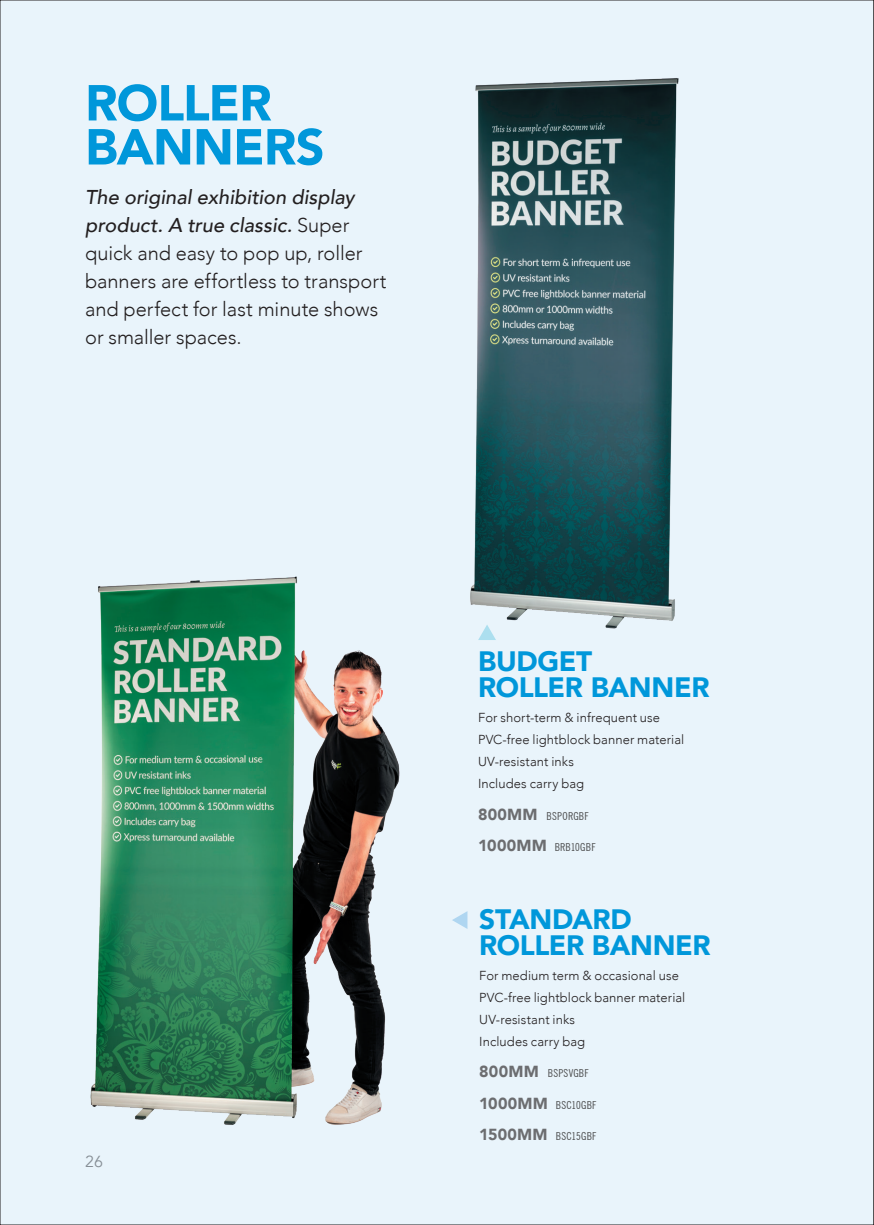
<style>
.page{position:relative;width:874px;height:1225px;background:#fff}
.page>*{position:absolute;margin:0;border:0;box-sizing:border-box;transform-origin:0 0}
.Fabric_Page_Headings_WL{font:900 50px/44px "Avenir";letter-spacing:-.015em;color:#0097da}
.Fabric_Product_Headings_WL{font:900 28px/26px "Avenir";letter-spacing:-.015em;color:#0097da}
.MQS_Body_Text{font:300 20px/28px "Avenir";color:#231f20}
.t1{font:16px "Avenir";color:#939598}
.Fabric_Descriptions_WL{font:300 13px/22px "Avenir";letter-spacing:.005em;color:#231f20}
.Fabric_Descriptions_WL-2{font:condensed 11px "News Gothic BT";letter-spacing:.025em;color:#4b4c4d}
.s1{font-weight:500;font-style:italic}
.s2{font-family:"Avenir";font-weight:900;font-stretch:normal;font-size:16px;color:#6c6d70}
</style>
<div class="page">
<div style="left:0;top:0;width:873px;height:1225px;background:#e9f4fb"></div>
<img style="left:470px;top:78px;width:209px;height:551px">
<svg style="left:478px;top:624px;width:17px;height:16px"></svg>
<svg style="left:452px;top:911px;width:15px;height:18px"></svg>
<img style="left:90px;top:576px;width:310px;height:549px">
<svg style="left:873px;top:0;width:1px;height:1225px"></svg>
<p class="Fabric_Page_Headings_WL" style="left:85px;top:80px;width:241px">ROLLER<br>BANNERS</p>
<p class="MQS_Body_Text" style="left:85px;top:183px;width:303px"><span class="s1">The original exhibition display product. A true classic.</span> Super quick and easy to pop up, roller banners are effortless to transport and perfect for last minute shows or smaller spaces.</p>
<p class="t1" style="left:85px;top:1151px;width:19px">26</p>
<p class="Fabric_Product_Headings_WL" style="left:478px;top:648px;width:233px">BUDGET<br>ROLLER BANNER</p>
<p class="Fabric_Descriptions_WL" style="left:478px;top:706px;width:207px">For short-term &amp; infrequent use<br>PVC-free lightblock banner material<br>UV-resistant inks<br>Includes carry bag</p>
<p class="Fabric_Descriptions_WL-2" style="left:478px;top:809px;width:112px"><span class="s2">800MM</span> BSPORGBF</p>
<p class="Fabric_Descriptions_WL-2" style="left:478px;top:840px;width:119px"><span class="s2">1000MM</span> BRB10GBF</p>
<p class="Fabric_Product_Headings_WL" style="left:479px;top:905px;width:233px">STANDARD<br>ROLLER BANNER</p>
<p class="Fabric_Descriptions_WL" style="left:479px;top:964px;width:207px">For medium term &amp; occasional use<br>PVC-free lightblock banner material<br>UV-resistant inks<br>Includes carry bag</p>
<p class="Fabric_Descriptions_WL-2" style="left:479px;top:1066px;width:111px"><span class="s2">800MM</span> BSPSVGBF</p>
<p class="Fabric_Descriptions_WL-2" style="left:479px;top:1098px;width:119px"><span class="s2">1000MM</span> BSC10GBF</p>
<p class="Fabric_Descriptions_WL-2" style="left:479px;top:1129px;width:119px"><span class="s2">1500MM</span> BSC15GBF</p>
</div>
